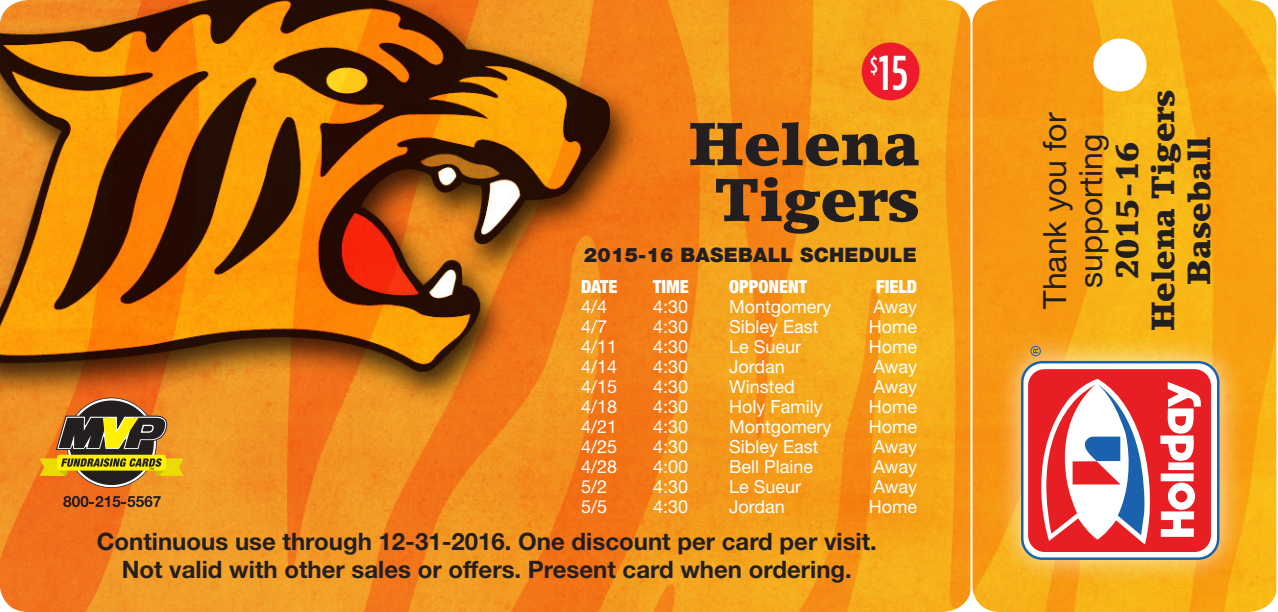
<style>
.page{position:relative;width:1278px;height:612px;background:#fff}
.page>*{position:absolute;margin:0;border:0;box-sizing:border-box;transform-origin:0 0}
.t1{font:900 60px/56px "Lino Letter";color:#231f20;text-align:center}
.t2{font:500 48.8px "Gotham Condensed";color:#fff}
.t3{font:900 32px/36px "Lino Letter";color:#231f20;text-align:center}
.t4{font:700 24px "Helvetica Neue";color:#231f20}
.t5{font:900 20px "Helvetica Neue";letter-spacing:.01em;color:#231f20}
.t6{font:18px "Helvetica Neue";color:#fff}
.t7{font:900 condensed 18px "Helvetica Neue";color:#fff}
.s1{font-family:"Helvetica Neue";font-weight:400}
</style>
<div class="page">
<img style="left:0;top:0;width:1276px;height:612px">
<div style="left:862px;top:43px;width:58px;height:57px;background:#ee1b2c;border-radius:50%"></div>
<div style="left:995px;top:324px;width:251px;height:262px;background:#fff;opacity:.75"></div>
<div style="left:1022px;top:362px;width:196px;height:197px;background:#fff;border-radius:20px"></div>
<div style="left:1021px;top:361px;width:199px;height:199px;border:2px solid #1a62ad;border-radius:20px"></div>
<div style="left:1029px;top:370px;width:181px;height:181px;background:#e71e24;border-radius:16px"></div>
<div style="left:1028px;top:369px;width:183px;height:183px;border:2px solid #e71e24;border-radius:16px"></div>
<svg style="left:1041px;top:379px;width:109px;height:165px"></svg>
<svg style="left:1161px;top:511px;width:33px;height:26px"></svg>
<div style="left:1161px;top:474px;width:33px;height:7px;background:#fff"></div>
<div style="left:1168px;top:462px;width:26px;height:8px;background:#fff"></div>
<svg style="left:1160px;top:382px;width:41px;height:79px"></svg>
<div style="left:1031px;top:346px;width:10px;height:10px;border:1px solid #1a62ad;border-radius:50%"></div>
<svg style="left:1033px;top:349px;width:5px;height:4px"></svg>
<div style="left:1168px;top:483px;width:27px;height:27px;background:#fff;border-radius:50%"></div>
<div style="left:1176px;top:491px;width:11px;height:11px;background:#e71e24;border-radius:50%"></div>
<hr style="left:970px;top:0;width:2px;height:612px;background:#fff">
<div style="left:1094px;top:38px;width:53px;height:53px;background:#fff;border-radius:50%"></div>
<svg style="left:40px;top:398px;width:144px;height:109px;background:#af7927"></svg>
<p class="t2" style="left:870px;top:46px;width:39px"><sup>$</sup>15</p>
<p class="t1" style="left:688px;top:116px;width:233px">Helena<br>Tigers</p>
<p class="t5" style="left:584px;top:243px;width:334px">2015-16 BASEBALL SCHEDULE</p>
<p class="t7" style="left:581px;top:276px;width:38px">DATE</p>
<p class="t7" style="left:653px;top:276px;width:37px">TIME</p>
<p class="t7" style="left:729px;top:276px;width:79px">OPPONENT</p>
<p class="t7" style="left:876px;top:276px;width:43px">FIELD</p>
<p class="t6" style="left:581px;top:296px;width:28px">4/4</p>
<p class="t6" style="left:653px;top:296px;width:37px">4:30</p>
<p class="t6" style="left:729px;top:296px;width:104px">Montgomery</p>
<p class="t6" style="left:874px;top:296px;width:45px">Away</p>
<p class="t6" style="left:581px;top:316px;width:28px">4/7</p>
<p class="t6" style="left:653px;top:316px;width:37px">4:30</p>
<p class="t6" style="left:729px;top:316px;width:91px">Sibley East</p>
<p class="t6" style="left:869px;top:316px;width:50px">Home</p>
<p class="t6" style="left:581px;top:336px;width:38px">4/11</p>
<p class="t6" style="left:653px;top:336px;width:37px">4:30</p>
<p class="t6" style="left:729px;top:336px;width:74px">Le Sueur</p>
<p class="t6" style="left:869px;top:336px;width:50px">Home</p>
<p class="t6" style="left:581px;top:356px;width:38px">4/14</p>
<p class="t6" style="left:653px;top:356px;width:37px">4:30</p>
<p class="t6" style="left:729px;top:356px;width:57px">Jordan</p>
<p class="t6" style="left:874px;top:356px;width:45px">Away</p>
<p class="t6" style="left:581px;top:376px;width:38px">4/15</p>
<p class="t6" style="left:653px;top:376px;width:37px">4:30</p>
<p class="t6" style="left:729px;top:376px;width:67px">Winsted</p>
<p class="t6" style="left:874px;top:376px;width:45px">Away</p>
<p class="t6" style="left:581px;top:396px;width:38px">4/18</p>
<p class="t6" style="left:653px;top:396px;width:37px">4:30</p>
<p class="t6" style="left:729px;top:396px;width:95px">Holy Family</p>
<p class="t6" style="left:869px;top:396px;width:50px">Home</p>
<p class="t6" style="left:581px;top:416px;width:38px">4/21</p>
<p class="t6" style="left:653px;top:416px;width:37px">4:30</p>
<p class="t6" style="left:729px;top:416px;width:104px">Montgomery</p>
<p class="t6" style="left:869px;top:416px;width:50px">Home</p>
<p class="t6" style="left:581px;top:436px;width:38px">4/25</p>
<p class="t6" style="left:653px;top:436px;width:37px">4:30</p>
<p class="t6" style="left:729px;top:436px;width:91px">Sibley East</p>
<p class="t6" style="left:874px;top:436px;width:45px">Away</p>
<p class="t6" style="left:581px;top:456px;width:38px">4/28</p>
<p class="t6" style="left:653px;top:456px;width:37px">4:00</p>
<p class="t6" style="left:729px;top:456px;width:85px">Bell Plaine</p>
<p class="t6" style="left:874px;top:456px;width:45px">Away</p>
<p class="t6" style="left:581px;top:476px;width:28px">5/2</p>
<p class="t6" style="left:653px;top:476px;width:37px">4:30</p>
<p class="t6" style="left:729px;top:476px;width:74px">Le Sueur</p>
<p class="t6" style="left:874px;top:476px;width:45px">Away</p>
<p class="t6" style="left:581px;top:496px;width:28px">5/5</p>
<p class="t6" style="left:653px;top:496px;width:37px">4:30</p>
<p class="t6" style="left:729px;top:496px;width:57px">Jordan</p>
<p class="t6" style="left:869px;top:496px;width:50px">Home</p>
<p class="t4" style="left:97px;top:526px;width:782px">Continuous use through 12-31-2016. One discount per card per visit.</p>
<p class="t4" style="left:122px;top:554px;width:732px">Not valid with other sales or offers. Present card when ordering.</p>
<p class="t3" style="left:1037px;top:331px;width:243px;rotate:-90deg"><span class="s1">Thank you for supporting<br></span>2015-16<br>Helena Tigers<br>Baseball</p>
</div>
